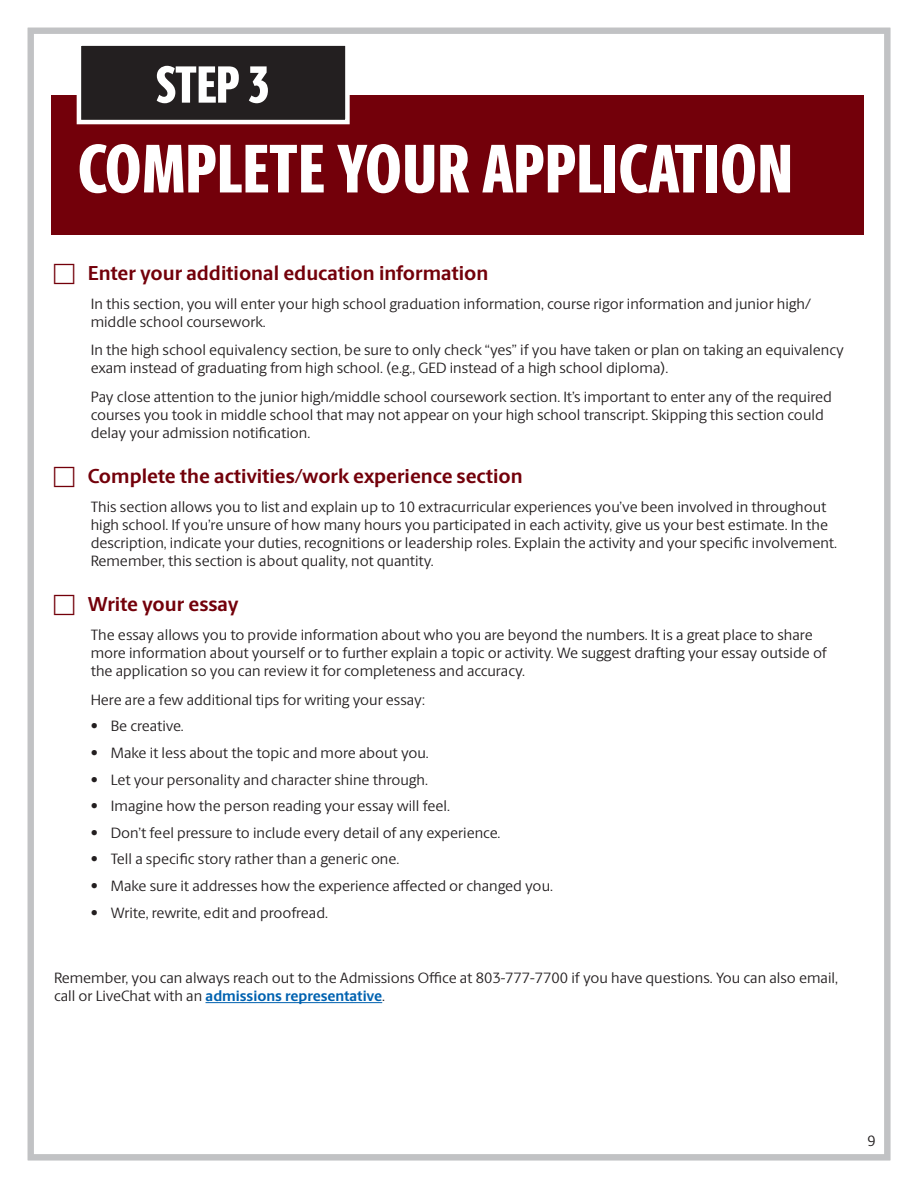
<style>
.page{position:relative;width:918px;height:1188px;background:#fff}
.page>*{position:absolute;margin:0;border:0;box-sizing:border-box;transform-origin:0 0}
.t1{font:800 69px "Berlingske Sans X Cn";letter-spacing:.01em;color:#fff}
.t2{font:800 52.5px "Berlingske Sans X Cn";color:#fff}
.t3{font:700 20.25px "Berlingske Sans";color:#73000a}
.t4{font:15px/18px "Berlingske Sans";color:#231f20}
.s1{font-weight:700;color:#0162b0}
</style>
<div class="page">
<div style="left:28px;top:28px;width:862px;height:1132px;border:6px solid #c1c2c4"></div>
<div style="left:52px;top:96px;width:812px;height:139px;background:#73000a"></div>
<div style="left:79px;top:44px;width:268px;height:78px;background:#231f20"></div>
<div style="left:77px;top:41px;width:273px;height:83px;border:4px solid #fff"></div>
<hr style="left:206px;top:1002px;width:176px;height:1px;background:#0162b0">
<p class="t2" style="left:156px;top:45px;width:115px">STEP 3</p>
<p class="t1" style="left:78px;top:117px;width:716px">COMPLETE YOUR APPLICATION</p>
<p class="t3" style="left:88px;top:258px;width:402px">Enter your additional education information</p>
<p class="t4" style="left:91px;top:294px;width:722px">In this section, you will enter your high school graduation information, course rigor information and junior high/ middle school coursework.</p>
<p class="t4" style="left:91px;top:341px;width:755px">In the high school equivalency section, be sure to only check “yes” if you have taken or plan on taking an equivalency exam instead of graduating from high school. (e.g., GED instead of a high school diploma).</p>
<p class="t4" style="left:91px;top:387px;width:743px">Pay close attention to the junior high/middle school coursework section. It’s important to enter any of the required courses you took in middle school that may not appear on your high school transcript. Skipping this section could delay your admission notification.</p>
<p class="t3" style="left:88px;top:461px;width:436px">Complete the activities/work experience section</p>
<p class="t4" style="left:91px;top:497px;width:748px">This section allows you to list and explain up to 10 extracurricular experiences you’ve been involved in throughout high school. If you’re unsure of how many hours you participated in each activity, give us your best estimate. In the description, indicate your duties, recognitions or leadership roles. Explain the activity and your specific involvement.<br>Remember, this section is about quality, not quantity.</p>
<p class="t3" style="left:88px;top:589px;width:152px">Write your essay</p>
<p class="t4" style="left:91px;top:625px;width:738px">The essay allows you to provide information about who you are beyond the numbers. It is a great place to share more information about yourself or to further explain a topic or activity. We suggest drafting your essay outside of the application so you can review it for completeness and accuracy.</p>
<p class="t4" style="left:91px;top:690px;width:336px">Here are a few additional tips for writing your essay:</p>
<p class="t4" style="left:91px;top:716px;width:95px">• Be creative.</p>
<p class="t4" style="left:91px;top:743px;width:340px">• Make it less about the topic and more about you.</p>
<p class="t4" style="left:91px;top:770px;width:339px">• Let your personality and character shine through.</p>
<p class="t4" style="left:91px;top:796px;width:361px">• Imagine how the person reading your essay will feel.</p>
<p class="t4" style="left:91px;top:823px;width:411px">• Don’t feel pressure to include every detail of any experience.</p>
<p class="t4" style="left:91px;top:850px;width:310px">• Tell a specific story rather than a generic one.</p>
<p class="t4" style="left:91px;top:876px;width:464px">• Make sure it addresses how the experience affected or changed you.</p>
<p class="t4" style="left:91px;top:903px;width:239px">• Write, rewrite, edit and proofread.</p>
<p class="t4" style="left:54px;top:968px;width:786px">Remember, you can always reach out to the Admissions Office at 803-777-7700 if you have questions. You can also email, call or LiveChat with an <span class="s1">admissions representative</span>.</p>
<p class="t4" style="left:868px;top:1131px;width:10px">9</p>
</div>
